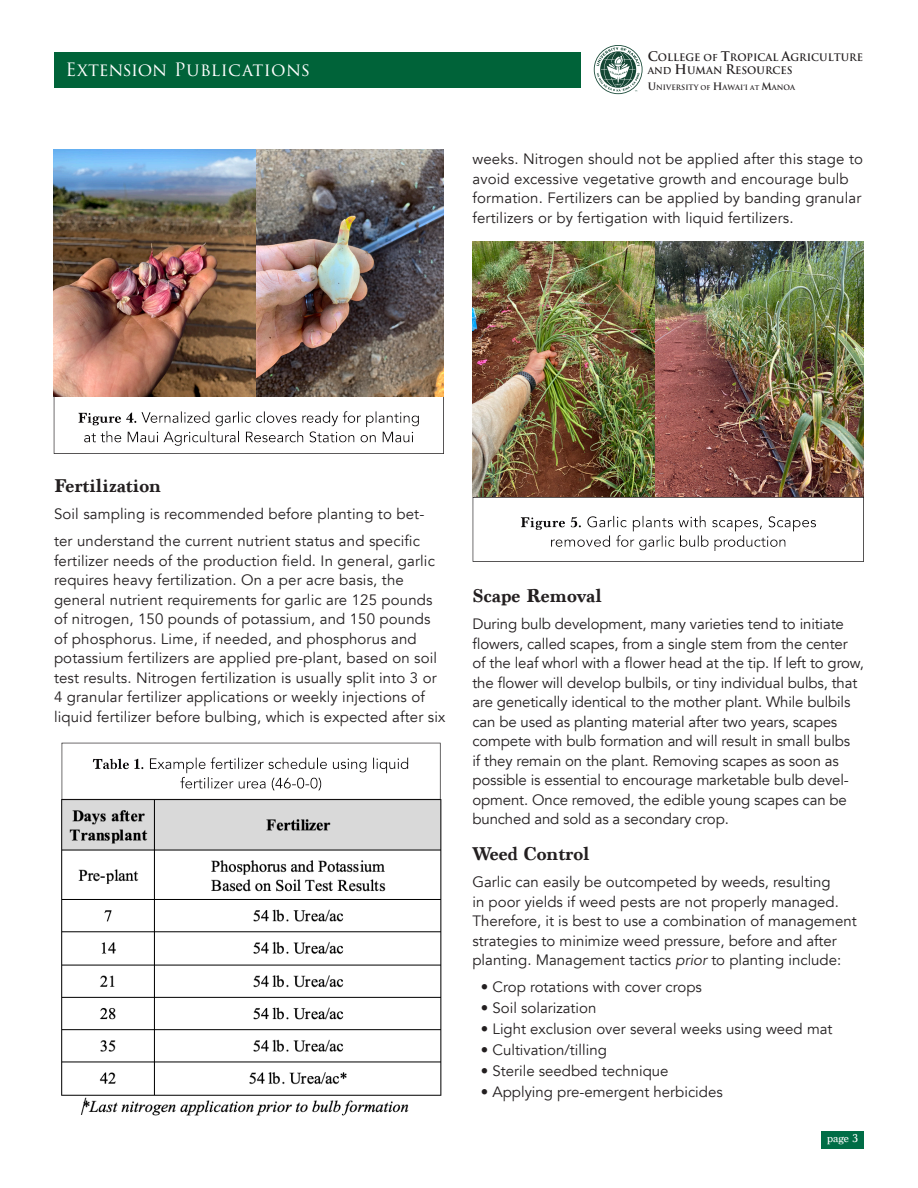
<style>
.page{position:relative;width:918px;height:1188px;background:#fff}
.page>*{position:absolute;margin:0;border:0;box-sizing:border-box;transform-origin:0 0}
.t1{font:700 19.5px "Marion";color:#231f20}
.t2{font:18px "Trajan Pro 3";letter-spacing:.015em;color:#fff}
.t3{font:15px/19.5px "Avenir";color:#231f20}
.t4{font:12px "Marion";color:#fff}
.t5{font:700 10.05px/13.6px "Trajan";letter-spacing:-.005em;color:#231f20}
.t6{font:700 7.2px "Trajan";color:#231f20}
.s1{font-size:12.9px}
.s2{font-size:9.3px}
.s3{font-size:10.05px}
.s4{font-size:6.45px}
.s5{font-style:italic}
</style>
<div class="page">
<img style="left:61px;top:799px;width:381px;height:317px">
<div style="left:53px;top:395px;width:392px;height:60px;background:#231f20;opacity:.75"></div>
<svg style="left:594px;top:45px;width:49px;height:49px"></svg>
<div style="left:54px;top:52px;width:526px;height:35px;background:#006339"></div>
<div style="left:821px;top:1131px;width:43px;height:18px;background:#006d46"></div>
<img style="left:54px;top:149px;width:202px;height:247px">
<img style="left:256px;top:149px;width:187px;height:247px">
<div style="left:471px;top:496px;width:393px;height:66px;background:#231f20;opacity:.75"></div>
<img style="left:472px;top:241px;width:184px;height:256px">
<img style="left:656px;top:241px;width:208px;height:256px">
<div style="left:60px;top:741px;width:381px;height:59px;background:#231f20;opacity:.75"></div>
<p class="t2" style="left:65px;top:57px;width:246px">Extension Publications</p>
<p class="t5" style="left:648px;top:50px;width:217px"><span class="s1">C</span>OLLEGE <span class="s2">OF</span> <span class="s1">T</span>ROPICAL <span class="s1">A</span>GRICULTURE<br><span class="s2">AND</span> <span class="s1">H</span>UMAN <span class="s1">R</span>ESOURCES</p>
<p class="t6" style="left:648px;top:82px;width:149px"><span class="s3">U</span>NIVERSITY <span class="s4">OF</span> <span class="s3">H</span>AWAI‘I <span class="s4">AT</span> <span class="s3">M</span>ANOA</p>
<p class="t3" style="left:472px;top:149px;width:392px">weeks. Nitrogen should not be applied after this stage to avoid excessive vegetative growth and encourage bulb formation. Fertilizers can be applied by banding granular fertilizers or by fertigation with liquid fertilizers.</p>
<p class="t1" style="left:54px;top:474px;width:109px">Fertilization</p>
<p class="t3" style="left:54px;top:501px;width:372px;line-height:27px">Soil sampling is recommended before planting to bet&shy;ter understand the current nutrient status and specific</p>
<p class="t3" style="left:54px;top:551px;width:393px">fertilizer needs of the production field. In general, garlic requires heavy fertilization. On a per acre basis, the general nutrient requirements for garlic are 125 pounds of nitrogen, 150 pounds of potassium, and 150 pounds of phosphorus. Lime, if needed, and phosphorus and potassium fertilizers are applied pre-plant, based on soil test results. Nitrogen fertilization is usually split into 3 or 4 granular fertilizer applications or weekly injections of liquid fertilizer before bulbing, which is expected after six</p>
<p class="t1" style="left:472px;top:584px;width:131px">Scape Removal</p>
<p class="t3" style="left:472px;top:614px;width:393px">During bulb development, many varieties tend to initiate flowers, called scapes, from a single stem from the center of the leaf whorl with a flower head at the tip. If left to grow, the flower will develop bulbils, or tiny individual bulbs, that are genetically identical to the mother plant. While bulbils can be used as planting material after two years, scapes compete with bulb formation and will result in small bulbs<br>if they remain on the plant. Removing scapes as soon as possible is essential to encourage marketable bulb devel&shy;opment. Once removed, the edible young scapes can be bunched and sold as a secondary crop.</p>
<p class="t1" style="left:472px;top:842px;width:119px">Weed Control</p>
<p class="t3" style="left:472px;top:872px;width:386px">Garlic can easily be outcompeted by weeds, resulting<br>in poor yields if weed pests are not properly managed.<br>Therefore, it is best to use a combination of management strategies to minimize weed pressure, before and after planting. Management tactics <span class="s5">prior</span> to planting include:</p>
<p class="t3" style="left:481px;top:977px;width:223px">• Crop rotations with cover crops</p>
<p class="t3" style="left:481px;top:998px;width:117px">• Soil solarization</p>
<p class="t3" style="left:481px;top:1019px;width:353px">• Light exclusion over several weeks using weed mat</p>
<p class="t3" style="left:481px;top:1040px;width:128px">• Cultivation/tilling</p>
<p class="t3" style="left:481px;top:1061px;width:189px">• Sterile seedbed technique</p>
<p class="t3" style="left:481px;top:1082px;width:243px">• Applying pre-emergent herbicides</p>
<p class="t4" style="left:827px;top:1131px;width:32px">page 3</p>
</div>
